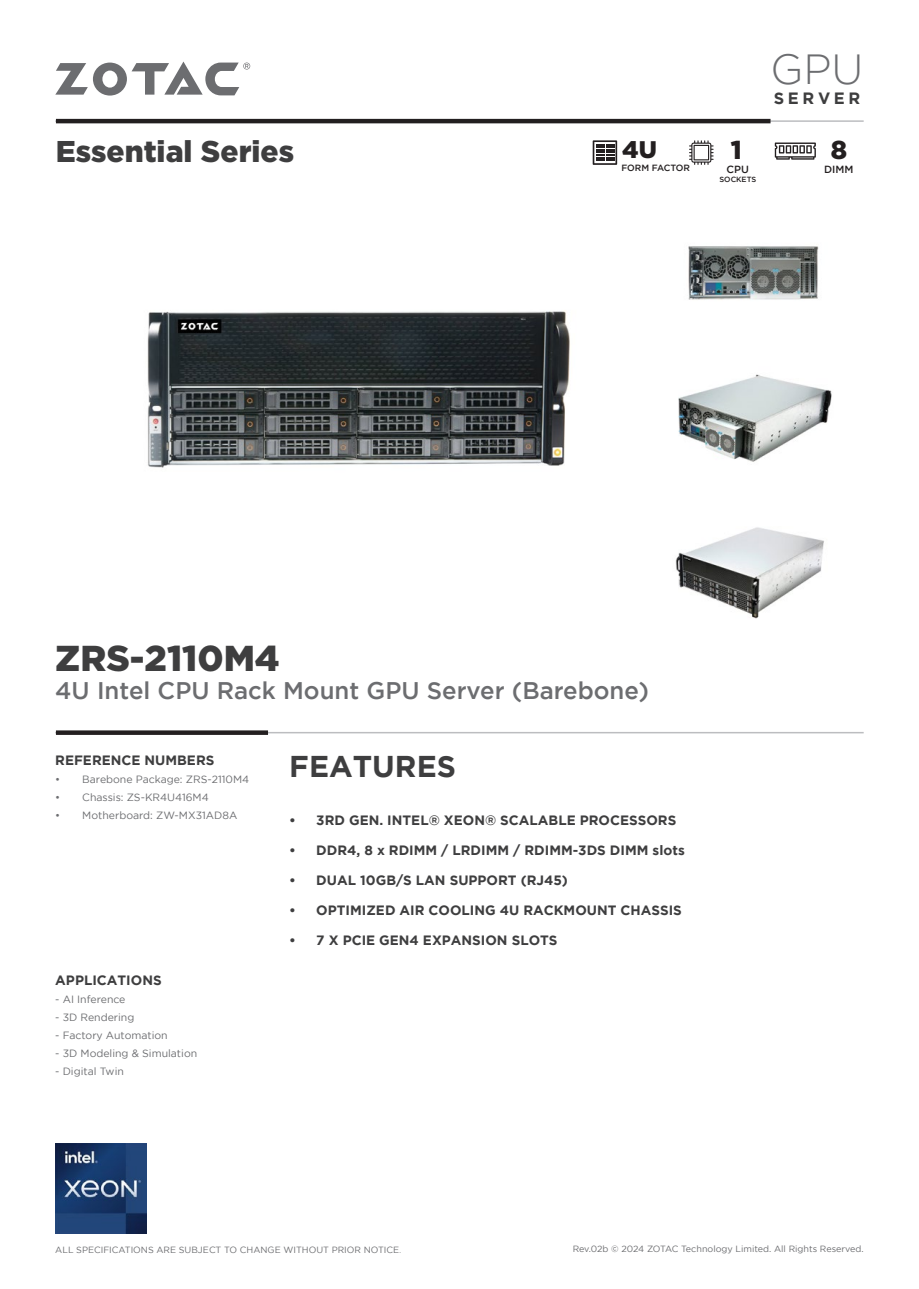
<style>
.page{position:relative;width:919px;height:1289px;background:#fff}
.page>*{position:absolute;margin:0;border:0;box-sizing:border-box;transform-origin:0 0}
.t1{font:300 42px "Gotham";color:#6c6d70}
.t2{font:900 36px "Gotham";color:#3e3e3f}
.t3{font:900 30px "Gotham";color:#3e3e3f}
.t4{font:700 30px "Gotham";color:#3e3e3f}
.t5{font:900 25.95px "Gotham";color:#231f20}
.t6{font:500 24px "Gotham";color:#6c6d70}
.t7{font:900 24px "Gotham";color:#231f20}
.t8{font:700 16.35px "Gotham";letter-spacing:.225em;color:#3e3e3f}
.t9{font:700 13.5px "Gotham";color:#3e3e3f}
.t10{font:10.5px "Gotham";color:#6c6d70}
.t11{font:500 10.35px "Gotham";color:#231f20}
.t12{font:9px "Gotham";color:#6c6d70}
.t13{font:500 9px "Gotham";letter-spacing:-.005em;color:#231f20}
.t14{font:500 7.5px "Gotham";color:#231f20}
.s1{font-family:"Adobe Ming Std";font-weight:300}
</style>
<div class="page">
<svg style="left:689px;top:140px;width:24px;height:25px"></svg>
<svg style="left:774px;top:142px;width:41px;height:18px"></svg>
<svg style="left:592px;top:140px;width:25px;height:25px"></svg>
<svg style="left:55px;top:62px;width:195px;height:34px"></svg>
<hr style="left:55px;top:120px;width:808px;height:2px;background:#bcbdc0">
<hr style="left:55px;top:732px;width:808px;height:1px;background:#bcbdc0">
<hr style="left:56px;top:119px;width:714px;height:4px;background:#231f20">
<div style="left:56px;top:730px;width:212px;height:5px;background:#231f20"></div>
<img style="left:147px;top:311px;width:423px;height:157px">
<img style="left:688px;top:246px;width:131px;height:54px">
<img style="left:678px;top:374px;width:154px;height:88px">
<img style="left:675px;top:527px;width:149px;height:92px">
<img style="left:56px;top:1143px;width:90px;height:90px">
<h3 class="t3" style="left:56px;top:134px;width:240px">Essential Series</h3>
<h3 class="t7" style="left:622px;top:135px;width:36px">4U</h3>
<p class="t13" style="left:621px;top:163px;width:70px">FORM FACTOR</p>
<h3 class="t5" style="left:730px;top:135px;width:12px">1</h3>
<p class="t11" style="left:726px;top:163px;width:24px">CPU</p>
<p class="t14" style="left:719px;top:175px;width:38px">SOCKETS</p>
<h1 class="t1" style="left:770px;top:46px;width:94px">GPU</h1>
<p class="t8" style="left:773px;top:88px;width:88px">SERVER</p>
<h3 class="t5" style="left:830px;top:135px;width:18px">8</h3>
<p class="t11" style="left:824px;top:163px;width:31px">DIMM</p>
<h2 class="t2" style="left:55px;top:637px;width:226px">ZRS-2110M4</h2>
<h3 class="t6" style="left:55px;top:677px;width:595px">4U Intel CPU Rack Mount GPU Server (Barebone)</h3>
<p class="t9" style="left:55px;top:752px;width:161px">REFERENCE NUMBERS</p>
<p class="t10" style="left:55px;top:773px;width:195px">• Barebone Package: ZRS-2110M4</p>
<p class="t10" style="left:55px;top:791px;width:155px">• Chassis: ZS-KR4U416M4</p>
<p class="t10" style="left:55px;top:809px;width:183px">• Motherboard: ZW-MX31AD8A</p>
<p class="t9" style="left:55px;top:972px;width:108px">APPLICATIONS</p>
<p class="t10" style="left:55px;top:993px;width:72px">- AI Inference</p>
<p class="t10" style="left:55px;top:1011px;width:81px">- 3D Rendering</p>
<p class="t10" style="left:55px;top:1029px;width:114px">- Factory Automation</p>
<p class="t10" style="left:55px;top:1047px;width:143px">- 3D Modeling &amp; Simulation</p>
<p class="t10" style="left:55px;top:1065px;width:70px">- Digital Twin</p>
<h3 class="t4" style="left:289px;top:749px;width:168px">FEATURES</h3>
<p class="t9" style="left:289px;top:812px;width:388px">• 3RD GEN. INTEL® XEON® SCALABLE PROCESSORS</p>
<p class="t9" style="left:289px;top:842px;width:397px">• DDR4, 8 x RDIMM / LRDIMM / RDIMM-3DS DIMM slots</p>
<p class="t9" style="left:289px;top:872px;width:280px">• DUAL 10GB/S LAN SUPPORT (RJ45)</p>
<p class="t9" style="left:289px;top:902px;width:394px">• OPTIMIZED AIR COOLING 4U RACKMOUNT CHASSIS</p>
<p class="t9" style="left:289px;top:932px;width:270px">• 7 X PCIE GEN4 EXPANSION SLOTS</p>
<p class="t12" style="left:55px;top:1244px;width:347px">ALL SPECIFICATIONS ARE SUBJECT TO CHANGE WITHOUT PRIOR NOTICE<span class="s1">.</span></p>
<p class="t12" style="left:572px;top:1243px;width:292px">Rev.02b © 2024 ZOTAC Technology Limited. All Rights Reserved.</p>
</div>
